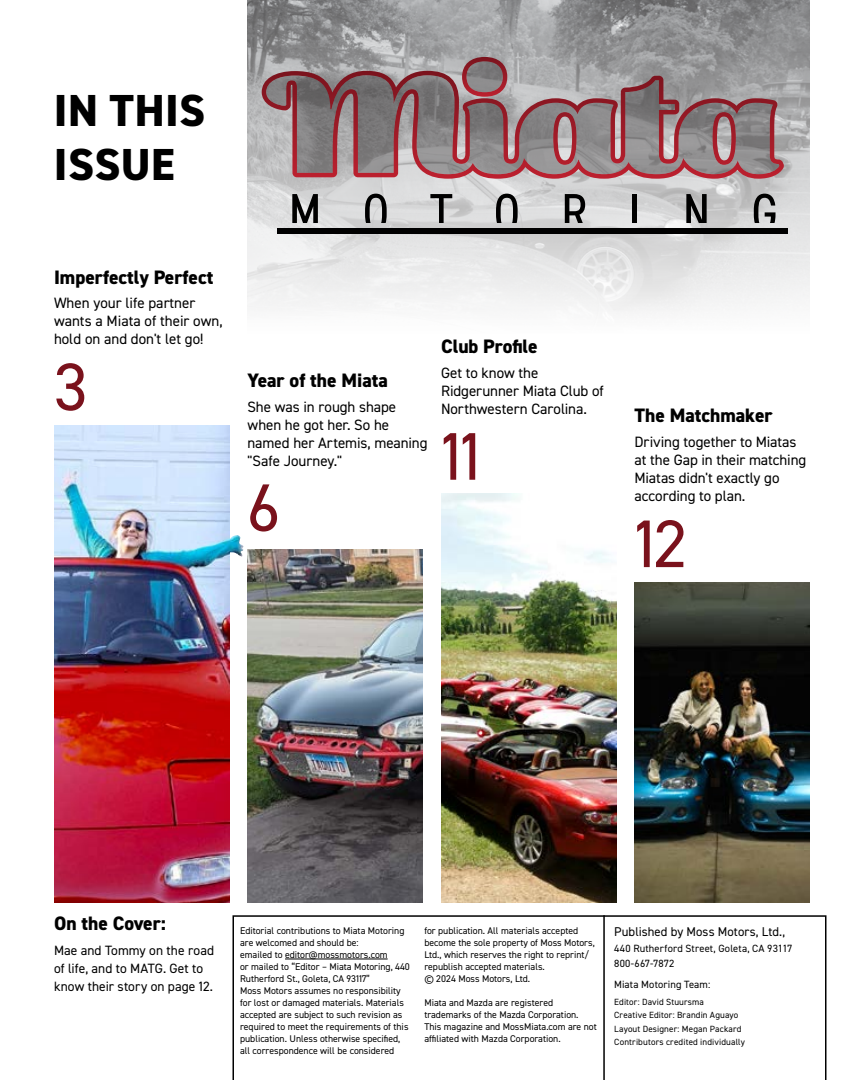
<style>
.page{position:relative;width:864px;height:1080px;background:#fff}
.page>*{position:absolute;margin:0;border:0;box-sizing:border-box;transform-origin:0 0}
.t1{font:67.5px "DIN2014";color:#7a121c}
.t2{font:800 45px/54px "DIN2014";letter-spacing:.01em;color:#000}
.t3{font:800 19.5px "DIN2014";color:#000}
.t4{font:15px/18px "DIN2014";color:#000}
.t5{font:13.5px/18px "DIN2014";letter-spacing:.005em;color:#000}
.t6{font:12.75px "DIN2014";letter-spacing:.01em;color:#000}
.t7{font:10.5px/15.3px "DIN2014";letter-spacing:.015em;color:#000}
.t8{font:9.75px/12px "DIN2014";color:#000}
.t9{font:9px/13.5px "DIN2014";letter-spacing:.015em;color:#000}
</style>
<div class="page">
<img style="left:54px;top:425px;width:176px;height:477px">
<img style="left:190px;top:535px;width:53px;height:31px">
<img style="left:634px;top:582px;width:176px;height:320px">
<img style="left:248px;top:549px;width:175px;height:353px">
<img style="left:441px;top:493px;width:175px;height:409px">
<svg style="left:232px;top:915px;width:594px;height:165px"></svg>
<img style="left:248px;top:0;width:562px;height:312px">
<svg style="left:565px;top:194px;width:20px;height:29px"></svg>
<svg style="left:496px;top:194px;width:22px;height:29px"></svg>
<svg style="left:365px;top:194px;width:22px;height:29px"></svg>
<svg style="left:430px;top:194px;width:22px;height:29px"></svg>
<svg style="left:292px;top:194px;width:26px;height:29px"></svg>
<hr style="left:633px;top:194px;width:4px;height:29px;background:#000">
<svg style="left:754px;top:194px;width:22px;height:29px"></svg>
<svg style="left:686px;top:194px;width:21px;height:29px"></svg>
<div style="left:278px;top:229px;width:510px;height:5px;background:#000"></div>
<svg style="left:462px;top:57px;width:45px;height:14px"></svg>
<svg style="left:262px;top:71px;width:522px;height:108px;background:#b2878c"></svg>
<div style="left:467px;top:61px;width:36px;height:31px;background:linear-gradient(to right,#808081,#727072);border-radius:50%"></div>
<svg style="left:266px;top:75px;width:513px;height:99px;background:#957c7f"></svg>
<h2 class="t2" style="left:54px;top:84px;width:153px">IN THIS<br>ISSUE</h2>
<h3 class="t3" style="left:54px;top:264px;width:161px">Imperfectly Perfect</h3>
<h3 class="t4" style="left:54px;top:294px;width:170px">When your life partner wants a Miata of their own, hold on and don't let go!</h3>
<h1 class="t1" style="left:54px;top:345px;width:35px">3</h1>
<h3 class="t3" style="left:248px;top:367px;width:142px">Year of the Miata</h3>
<h3 class="t4" style="left:248px;top:397px;width:182px">She was in rough shape when he got her. So he named her Artemis, meaning "Safe Journey."</h3>
<h1 class="t1" style="left:248px;top:466px;width:34px">6</h1>
<h3 class="t3" style="left:441px;top:333px;width:98px">Club Profile</h3>
<h3 class="t4" style="left:441px;top:363px;width:164px">Get to know the<br>Ridgerunner Miata Club of<br>Northwestern Carolina.</h3>
<h1 class="t1" style="left:441px;top:414px;width:41px">11</h1>
<h3 class="t3" style="left:634px;top:403px;width:140px">The Matchmaker</h3>
<h3 class="t4" style="left:634px;top:433px;width:173px">Driving together to Miatas at the Gap in their matching<br>Miatas didn't exactly go according to plan.</h3>
<h1 class="t1" style="left:634px;top:502px;width:54px">12</h1>
<h3 class="t3" style="left:54px;top:911px;width:113px">On the Cover:</h3>
<h3 class="t5" style="left:54px;top:941px;width:162px">Mae and Tommy on the road of life, and to MATG. Get to know their story on page 12.</h3>
<p class="t8" style="left:240px;top:924px;width:171px">Editorial contributions to Miata Motoring are welcomed and should be:<br>emailed to editor@mossmotors.com<br>or mailed to “Editor – Miata Motoring, 440<br>Rutherford St., Goleta, CA 93117”<br>Moss Motors assumes no responsibility for lost or damaged materials. Materials accepted are subject to such revision as required to meet the requirements of this publication. Unless otherwise specified, all correspondence will be considered</p>
<p class="t8" style="left:424px;top:924px;width:172px">for publication. All materials accepted become the sole property of Moss Motors, Ltd., which reserves the right to reprint/ republish accepted materials.<br>© 2024 Moss Motors, Ltd.</p>
<p class="t8" style="left:424px;top:996px;width:174px">Miata and Mazda are registered trademarks of the Mazda Corporation.<br>This magazine and MossMiata.com are not affiliated with Mazda Corporation.</p>
<h3 class="t6" style="left:614px;top:924px;width:173px">Published by Moss Motors, Ltd.,</h3>
<p class="t7" style="left:614px;top:940px;width:180px">440 Rutherford Street, Goleta, CA 93117<br>800-667-7872</p>
<p class="t7" style="left:614px;top:977px;width:98px">Miata Motoring Team:</p>
<p class="t9" style="left:614px;top:995px;width:132px">Editor: David Stuursma<br>Creative Editor: Brandin Aguayo<br>Layout Designer: Megan Packard<br>Contributors credited individually</p>
</div>
